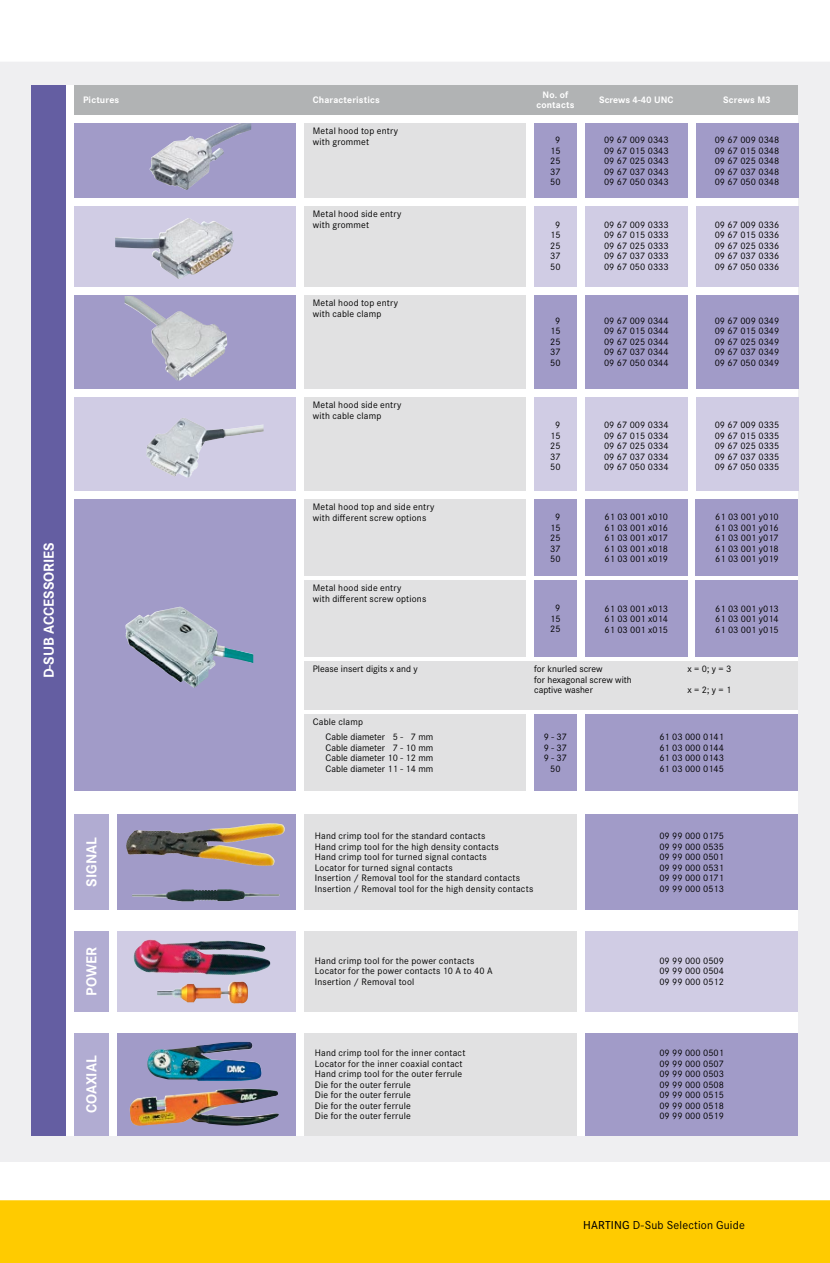
<style>
.page{position:relative;width:830px;height:1263px;background:#fff}
.page>*{position:absolute;margin:0;border:0;box-sizing:border-box;transform-origin:0 0}
.t1{font:700 15px "Corporate S Pro";color:#fff}
.t2{font:12px "Corporate S Pro";letter-spacing:.015em;color:#000}
.t3{font:9.75px/10.5px "Corporate S Pro";color:#000;text-align:justify}
.t4{font:9.75px/10.5px "Corporate S Pro";letter-spacing:.02em;color:#000}
.t5{font:700 9.75px/10.5px "Corporate S Pro";letter-spacing:.015em;color:#fff;text-align:center}
.s1{font-weight:500}
</style>
<div class="page">
<div style="left:0;top:62px;width:829px;height:1100px;background:#efeff1"></div>
<div style="left:32px;top:85px;width:765px;height:1050px;background:#fff"></div>
<div style="left:0;top:1200px;width:829px;height:63px;background:#ffcb00"></div>
<div style="left:74px;top:500px;width:222px;height:291px;background:#a19bc8"></div>
<div style="left:117px;top:931px;width:179px;height:81px;background:#d0cce4"></div>
<div style="left:117px;top:1033px;width:179px;height:102px;background:#a19bc8"></div>
<div style="left:117px;top:814px;width:179px;height:96px;background:#a19bc8"></div>
<div style="left:74px;top:398px;width:222px;height:93px;background:#d0cce4"></div>
<div style="left:74px;top:296px;width:222px;height:93px;background:#a19bc8"></div>
<div style="left:74px;top:85px;width:723px;height:30px;background:#b1b3b4"></div>
<div style="left:304px;top:500px;width:221px;height:76px;background:#e1e1e2"></div>
<div style="left:304px;top:580px;width:221px;height:77px;background:#e1e1e2"></div>
<div style="left:304px;top:714px;width:221px;height:77px;background:#e1e1e2"></div>
<div style="left:304px;top:931px;width:272px;height:81px;background:#e1e1e2"></div>
<div style="left:304px;top:1033px;width:272px;height:102px;background:#e1e1e2"></div>
<div style="left:304px;top:814px;width:272px;height:96px;background:#e1e1e2"></div>
<div style="left:304px;top:398px;width:221px;height:93px;background:#e1e1e2"></div>
<div style="left:304px;top:296px;width:221px;height:93px;background:#e1e1e2"></div>
<div style="left:304px;top:661px;width:493px;height:49px;background:#e1e1e2"></div>
<div style="left:534px;top:500px;width:42px;height:76px;background:#a19bc8"></div>
<div style="left:534px;top:580px;width:42px;height:77px;background:#a19bc8"></div>
<div style="left:534px;top:714px;width:42px;height:77px;background:#a19bc8"></div>
<div style="left:534px;top:398px;width:42px;height:93px;background:#d0cce4"></div>
<div style="left:534px;top:296px;width:42px;height:93px;background:#a19bc8"></div>
<div style="left:695px;top:500px;width:102px;height:76px;background:#a19bc8"></div>
<div style="left:695px;top:580px;width:102px;height:77px;background:#a19bc8"></div>
<div style="left:695px;top:398px;width:102px;height:93px;background:#d0cce4"></div>
<div style="left:695px;top:296px;width:102px;height:93px;background:#a19bc8"></div>
<div style="left:585px;top:500px;width:102px;height:76px;background:#a19bc8"></div>
<div style="left:585px;top:580px;width:102px;height:77px;background:#a19bc8"></div>
<div style="left:585px;top:714px;width:212px;height:77px;background:#a19bc8"></div>
<div style="left:585px;top:931px;width:212px;height:81px;background:#d0cce4"></div>
<div style="left:585px;top:1033px;width:212px;height:102px;background:#a19bc8"></div>
<div style="left:585px;top:814px;width:212px;height:96px;background:#a19bc8"></div>
<div style="left:585px;top:398px;width:102px;height:93px;background:#d0cce4"></div>
<div style="left:585px;top:296px;width:102px;height:93px;background:#a19bc8"></div>
<div style="left:32px;top:85px;width:34px;height:1050px;background:#645ea2"></div>
<div style="left:74px;top:931px;width:34px;height:81px;background:#b1acd2"></div>
<div style="left:74px;top:1033px;width:34px;height:102px;background:#b1acd2"></div>
<div style="left:74px;top:814px;width:34px;height:96px;background:#b1acd2"></div>
<img style="left:125px;top:296px;width:102px;height:85px">
<img style="left:146px;top:418px;width:117px;height:60px">
<img style="left:133px;top:939px;width:137px;height:36px">
<img style="left:157px;top:981px;width:91px;height:22px">
<img style="left:147px;top:1042px;width:114px;height:39px">
<img style="left:130px;top:1088px;width:149px;height:38px">
<img style="left:126px;top:823px;width:158px;height:43px">
<img style="left:132px;top:889px;width:147px;height:12px">
<div style="left:74px;top:123px;width:222px;height:75px;background:#a19bc8"></div>
<div style="left:304px;top:123px;width:221px;height:75px;background:#e1e1e2"></div>
<div style="left:534px;top:123px;width:42px;height:75px;background:#a19bc8"></div>
<div style="left:695px;top:123px;width:102px;height:75px;background:#a19bc8"></div>
<div style="left:585px;top:123px;width:102px;height:75px;background:#a19bc8"></div>
<img style="left:149px;top:123px;width:102px;height:67px">
<div style="left:74px;top:206px;width:222px;height:81px;background:#d0cce4"></div>
<div style="left:304px;top:206px;width:221px;height:81px;background:#e1e1e2"></div>
<img style="left:115px;top:218px;width:119px;height:61px">
<div style="left:534px;top:206px;width:42px;height:81px;background:#d0cce4"></div>
<div style="left:695px;top:206px;width:102px;height:81px;background:#d0cce4"></div>
<div style="left:585px;top:206px;width:102px;height:81px;background:#d0cce4"></div>
<img style="left:125px;top:607px;width:128px;height:81px">
<h1 class="t1" style="left:37px;top:678px;width:136px;rotate:-90deg">D-Sub Accessori es</h1>
<p class="t5" style="left:83px;top:94px;width:38px">Pictures</p>
<p class="t5" style="left:313px;top:94px;width:69px">Characteristics</p>
<p class="t5" style="left:536px;top:89px;width:40px">No. of contacts</p>
<p class="t5" style="left:599px;top:94px;width:76px">Screws 4-40 UNC</p>
<p class="t5" style="left:722px;top:94px;width:49px">Screws M3</p>
<p class="t4" style="left:313px;top:125px;width:87px">Metal hood top entry with grommet</p>
<p class="t3" style="left:550px;top:134px;width:12px;text-align:center">9<br>15<br>25<br>37<br>50</p>
<p class="t3" style="left:714px;top:134px;width:66px">09 67 009 0348<br>09 67 015 0348<br>09 67 025 0348<br>09 67 037 0348<br>09 67 050 0348</p>
<p class="t3" style="left:603px;top:134px;width:66px">09 67 009 0343<br>09 67 015 0343<br>09 67 025 0343<br>09 67 037 0343<br>09 67 050 0343</p>
<p class="t4" style="left:313px;top:208px;width:90px">Metal hood side entry with grommet</p>
<p class="t4" style="left:313px;top:297px;width:87px">Metal hood top entry with cable clamp</p>
<p class="t4" style="left:313px;top:399px;width:90px">Metal hood side entry with cable clamp</p>
<p class="t4" style="left:313px;top:501px;width:123px">Metal hood top and side entry with different screw options</p>
<p class="t4" style="left:313px;top:582px;width:115px">Metal hood side entry<br>with different screw options</p>
<p class="t3" style="left:550px;top:219px;width:12px;text-align:center">9<br>15<br>25<br>37<br>50</p>
<p class="t3" style="left:714px;top:219px;width:66px">09 67 009 0336<br>09 67 015 0336<br>09 67 025 0336<br>09 67 037 0336<br>09 67 050 0336</p>
<p class="t3" style="left:603px;top:219px;width:66px">09 67 009 0333<br>09 67 015 0333<br>09 67 025 0333<br>09 67 037 0333<br>09 67 050 0333</p>
<p class="t3" style="left:550px;top:314px;width:12px;text-align:center">9<br>15<br>25<br>37<br>50</p>
<p class="t3" style="left:550px;top:419px;width:12px;text-align:center">9<br>15<br>25<br>37<br>50</p>
<p class="t3" style="left:550px;top:511px;width:12px;text-align:center">9<br>15<br>25<br>37<br>50</p>
<p class="t3" style="left:550px;top:602px;width:12px;text-align:center">9<br>15<br>25</p>
<p class="t3" style="left:603px;top:314px;width:66px">09 67 009 0344<br>09 67 015 0344<br>09 67 025 0344<br>09 67 037 0344<br>09 67 050 0344</p>
<p class="t3" style="left:603px;top:419px;width:66px">09 67 009 0334<br>09 67 015 0334<br>09 67 025 0334<br>09 67 037 0334<br>09 67 050 0334</p>
<p class="t3" style="left:604px;top:511px;width:65px">61 03 001 x010<br>61 03 001 x016<br>61 03 001 x017<br>61 03 001 x018<br>61 03 001 x019</p>
<p class="t3" style="left:604px;top:602px;width:65px">61 03 001 x013<br>61 03 001 x014<br>61 03 001 x015</p>
<p class="t3" style="left:714px;top:314px;width:66px">09 67 009 0349<br>09 67 015 0349<br>09 67 025 0349<br>09 67 037 0349<br>09 67 050 0349</p>
<p class="t3" style="left:714px;top:419px;width:66px">09 67 009 0335<br>09 67 015 0335<br>09 67 025 0335<br>09 67 037 0335<br>09 67 050 0335</p>
<p class="t3" style="left:714px;top:511px;width:65px">61 03 001 y010<br>61 03 001 y016<br>61 03 001 y017<br>61 03 001 y018<br>61 03 001 y019</p>
<p class="t3" style="left:714px;top:602px;width:65px">61 03 001 y013<br>61 03 001 y014<br>61 03 001 y015</p>
<p class="t3" style="left:313px;top:663px;width:106px">Please insert digits x and y</p>
<p class="t3" style="left:534px;top:663px;width:70px">for knurled screw</p>
<p class="t3" style="left:687px;top:663px;width:45px">x = 0; y = 3</p>
<p class="t3" style="left:534px;top:673px;width:99px">for hexagonal screw with captive washer</p>
<p class="t3" style="left:687px;top:684px;width:45px">x = 2; y = 1</p>
<h1 class="t1" style="left:80px;top:887px;width:51px;rotate:-90deg">Signal</h1>
<h1 class="t1" style="left:80px;top:996px;width:47px;rotate:-90deg">Power</h1>
<h1 class="t1" style="left:80px;top:1113px;width:59px;rotate:-90deg">coaxial</h1>
<p class="t4" style="left:313px;top:716px;width:52px">Cable clamp</p>
<p class="t3" style="left:325px;top:731px;width:109px">Cable diameter 5 - 7 mm Cable diameter 7 - 10 mm Cable diameter 10 - 12 mm Cable diameter 11 - 14 mm</p>
<p class="t3" style="left:543px;top:731px;width:25px;text-align:center">9 - 37<br>9 - 37<br>9 - 37<br>50</p>
<p class="t3" style="left:659px;top:731px;width:66px">61 03 000 0141<br>61 03 000 0144<br>61 03 000 0143<br>61 03 000 0145</p>
<p class="t4" style="left:314px;top:830px;width:220px">Hand crimp tool for the standard contacts<br>Hand crimp tool for the high density contacts<br>Hand crimp tool for turned signal contacts<br>Locator for turned signal contacts<br>Insertion / Removal tool for the standard contacts Insertion / Removal tool for the high density contacts</p>
<p class="t3" style="left:659px;top:830px;width:66px">09 99 000 0175<br>09 99 000 0535<br>09 99 000 0501<br>09 99 000 0531<br>09 99 000 0171<br>09 99 000 0513</p>
<p class="t4" style="left:314px;top:954px;width:179px">Hand crimp tool for the power contacts<br>Locator for the power contacts 10 A to 40 A<br>Insertion / Removal tool</p>
<p class="t3" style="left:659px;top:954px;width:66px">09 99 000 0509<br>09 99 000 0504<br>09 99 000 0512</p>
<p class="t4" style="left:314px;top:1047px;width:152px">Hand crimp tool for the inner contact<br>Locator for the inner coaxial contact<br>Hand crimp tool for the outer ferrule<br>Die for the outer ferrule<br>Die for the outer ferrule<br>Die for the outer ferrule<br>Die for the outer ferrule</p>
<p class="t3" style="left:659px;top:1047px;width:66px">09 99 000 0501<br>09 99 000 0507<br>09 99 000 0503<br>09 99 000 0508<br>09 99 000 0515<br>09 99 000 0518<br>09 99 000 0519</p>
<p class="t2" style="left:583px;top:1216px;width:163px"><span class="s1">HARTING</span> D-Sub Selection Guide</p>
</div>
